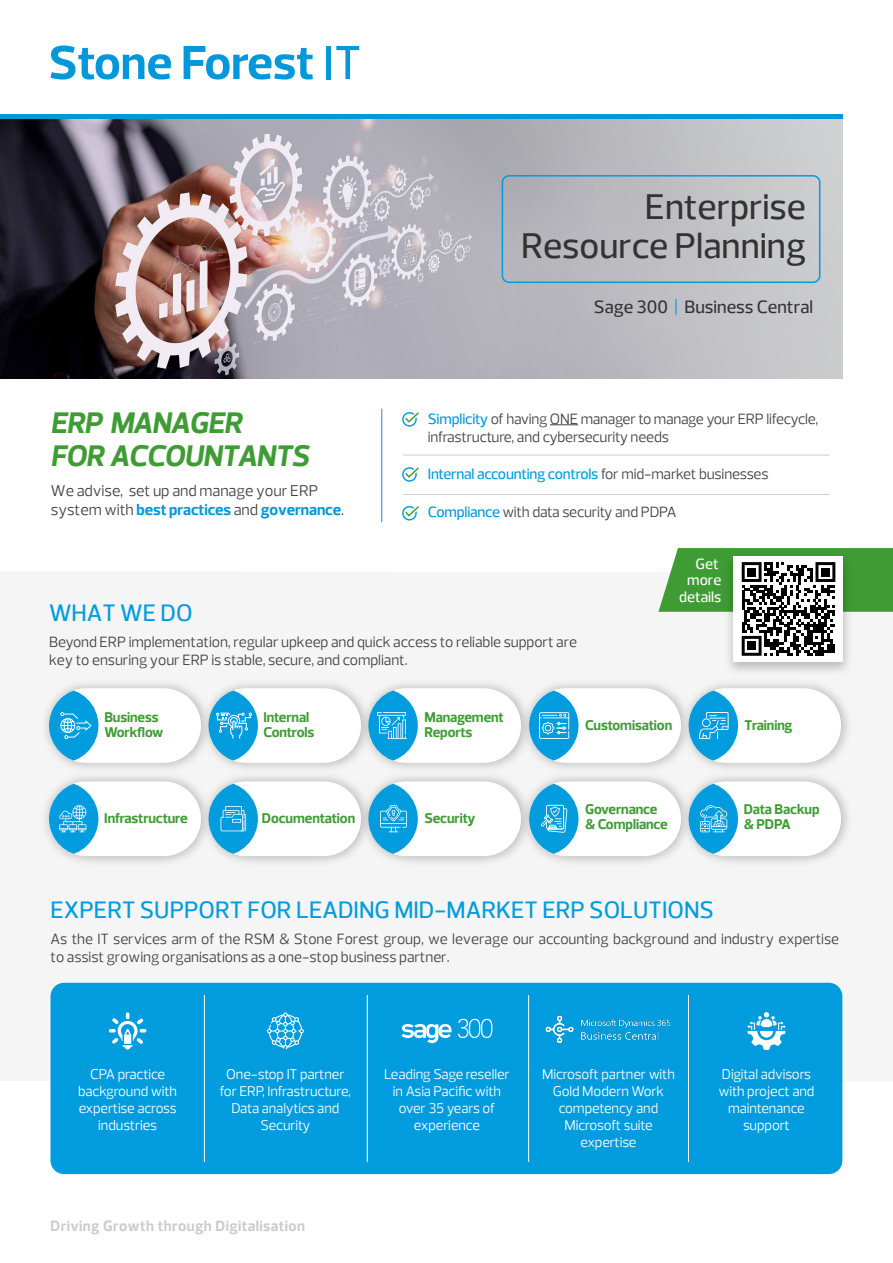
<style>
.page{position:relative;width:893px;height:1263px;background:#fff}
.page>*{position:absolute;margin:0;border:0;box-sizing:border-box;transform-origin:0 0}
.t1{font:500 36px/39px "Prelo";color:#333;text-align:right}
.t2{font:italic 700 30px/33px "Prelo";letter-spacing:-.025em;color:#3f9c35}
.t3{font:500 24px "Prelo";color:#009cde}
.t4{font:500 18px "Prelo";color:#333}
.t5{font:15.75px/19.5px "Prelo";letter-spacing:-.005em;color:#404040}
.t6{font:15px/18px "Prelo";letter-spacing:-.005em;color:#404040}
.t7{font:500 15px "Prelo";letter-spacing:-.02em;color:#009cde}
.t8{font:700 15px "Prelo";letter-spacing:.03em;color:#cbccce}
.t9{font:500 15px/16.5px "Prelo";color:#fff;text-align:right}
.t10{font:14.25px/17.1px "Prelo";letter-spacing:-.01em;color:#fff;text-align:center}
.t11{font:700 14.25px/15px "Prelo";letter-spacing:-.01em;color:#3f9c35}
.s1{color:#009cde}
.s2{font-weight:500;color:#009cde}
.s3{font-weight:400;color:#404040}
.s4{font-weight:500;color:#0098da}
.s5{font-weight:700;color:#0098da}
.s6{color:#4d4d4f}
</style>
<div class="page">
<svg style="left:402px;top:412px;width:17px;height:15px"></svg>
<svg style="left:402px;top:467px;width:17px;height:15px"></svg>
<svg style="left:402px;top:506px;width:17px;height:14px"></svg>
<hr style="left:403px;top:455px;width:426px;height:1px;background:#ccc">
<hr style="left:403px;top:494px;width:426px;height:1px;background:#ccc">
<svg style="left:550px;top:424px;width:28px;height:1px"></svg>
<hr style="left:381px;top:409px;width:1px;height:113px;background:#009cde">
<img style="left:0;top:119px;width:329px;height:259px">
<svg style="left:331px;top:119px;width:511px;height:259px;background:#bbbac0"></svg>
<hr style="left:0;top:115px;width:842px;height:4px;background:#0098da">
<div style="left:502px;top:175px;width:318px;height:108px;border:2px solid #009cde;border-radius:7px"></div>
<svg style="left:51px;top:45px;width:120px;height:35px"></svg>
<svg style="left:184px;top:46px;width:129px;height:34px"></svg>
<div style="left:326px;top:46px;width:5px;height:33px;background:#0098da"></div>
<svg style="left:336px;top:46px;width:23px;height:33px"></svg>
<div style="left:51px;top:983px;width:791px;height:191px;background:#009cde;border-radius:14px"></div>
<svg style="left:109px;top:1012px;width:37px;height:37px"></svg>
<svg style="left:748px;top:1012px;width:37px;height:38px"></svg>
<svg style="left:267px;top:1012px;width:37px;height:37px"></svg>
<hr style="left:204px;top:995px;width:1px;height:167px;background:#fff">
<hr style="left:367px;top:995px;width:1px;height:167px;background:#fff">
<hr style="left:528px;top:995px;width:1px;height:167px;background:#fff">
<hr style="left:688px;top:995px;width:1px;height:167px;background:#fff">
<svg style="left:401px;top:1024px;width:51px;height:19px"></svg>
<svg style="left:458px;top:1018px;width:34px;height:20px"></svg>
<img style="left:545px;top:1015px;width:126px;height:29px">
<img style="left:698px;top:778px;width:156px;height:90px">
<div style="left:689px;top:781px;width:152px;height:75px;background:#fff;border-radius:37px"></div>
<img style="left:195px;top:673px;width:161px;height:94px">
<div style="left:209px;top:688px;width:152px;height:75px;background:#fff;border-radius:37px"></div>
<img style="left:356px;top:678px;width:160px;height:89px">
<div style="left:369px;top:688px;width:152px;height:75px;background:#fff;border-radius:37px"></div>
<img style="left:516px;top:678px;width:159px;height:89px">
<div style="left:529px;top:688px;width:152px;height:75px;background:#fff;border-radius:37px"></div>
<img style="left:675px;top:679px;width:178px;height:99px">
<div style="left:689px;top:688px;width:152px;height:75px;background:#fff;border-radius:37px"></div>
<div style="left:49px;top:781px;width:152px;height:75px;background:#fff;border-radius:37px"></div>
<img style="left:195px;top:767px;width:161px;height:101px">
<div style="left:209px;top:781px;width:152px;height:75px;background:#fff;border-radius:37px"></div>
<img style="left:356px;top:767px;width:160px;height:101px">
<div style="left:369px;top:781px;width:152px;height:75px;background:#fff;border-radius:37px"></div>
<img style="left:516px;top:767px;width:182px;height:101px">
<div style="left:529px;top:781px;width:152px;height:75px;background:#fff;border-radius:37px"></div>
<svg style="left:49px;top:688px;width:49px;height:75px"></svg>
<svg style="left:49px;top:781px;width:49px;height:75px"></svg>
<svg style="left:209px;top:781px;width:49px;height:75px"></svg>
<svg style="left:209px;top:688px;width:49px;height:75px"></svg>
<svg style="left:529px;top:781px;width:49px;height:75px"></svg>
<svg style="left:689px;top:688px;width:49px;height:75px"></svg>
<svg style="left:529px;top:688px;width:49px;height:75px"></svg>
<svg style="left:689px;top:781px;width:49px;height:75px"></svg>
<svg style="left:368px;top:781px;width:50px;height:75px"></svg>
<svg style="left:368px;top:688px;width:50px;height:75px"></svg>
<img style="left:719px;top:656px;width:135px;height:25px">
<div style="left:733px;top:556px;width:109px;height:105px;background:#fff"></div>
<svg style="left:658px;top:548px;width:235px;height:108px"></svg>
<div style="left:747px;top:568px;width:9px;height:8px;background:#000"></div>
<div style="left:821px;top:568px;width:9px;height:8px;background:#000"></div>
<div style="left:747px;top:641px;width:9px;height:9px;background:#000"></div>
<h1 class="t1" style="left:521px;top:187px;width:286px">Enterprise<br>Resource Planning</h1>
<p class="t4" style="left:594px;top:297px;width:221px">Sage 300 <span class="s1">|</span> Business Central</p>
<h2 class="t2" style="left:50px;top:406px;width:260px">ERP MANAGER<br>FOR ACCOUNTANTS</h2>
<p class="t6" style="left:428px;top:409px;width:392px"><span class="s2">Simplicity</span> of having ONE manager to manage your ERP lifecycle, infrastructure, and cybersecurity needs</p>
<p class="t7" style="left:428px;top:466px;width:342px">Internal accounting controls <span class="s3">for mid-market businesses</span></p>
<p class="t6" style="left:428px;top:502px;width:250px"><span class="s4">Compliance</span> with data security and PDPA</p>
<p class="t5" style="left:51px;top:481px;width:295px">We advise, set up and manage your ERP system with <span class="s5">best practices</span> and <span class="s5">governance</span><span class="s6">.</span></p>
<h3 class="t3" style="left:49px;top:599px;width:145px">WHAT WE DO</h3>
<p class="t6" style="left:49px;top:633px;width:530px">Beyond ERP implementation, regular upkeep and quick access to reliable support are key to ensuring your ERP is stable, secure, and compliant.</p>
<p class="t9" style="left:679px;top:555px;width:44px">Get more details</p>
<p class="t11" style="left:104px;top:710px;width:61px">Business<br>Workflow</p>
<p class="t11" style="left:263px;top:710px;width:53px">Internal<br>Controls</p>
<p class="t11" style="left:424px;top:710px;width:81px">Management<br>Reports</p>
<p class="t11" style="left:585px;top:717px;width:89px">Customisation</p>
<p class="t11" style="left:744px;top:717px;width:50px">Training</p>
<p class="t11" style="left:104px;top:811px;width:85px">Infrastructure</p>
<p class="t11" style="left:262px;top:811px;width:95px">Documentation</p>
<p class="t11" style="left:424px;top:811px;width:52px">Security</p>
<p class="t11" style="left:585px;top:802px;width:84px">Governance &amp; Compliance</p>
<h3 class="t3" style="left:51px;top:897px;width:665px">EXPERT SUPPORT FOR LEADING MID-MARKET ERP SOLUTIONS</h3>
<p class="t11" style="left:744px;top:802px;width:77px">Data Backup &amp; PDPA</p>
<p class="t6" style="left:51px;top:930px;width:790px">As the IT services arm of the RSM &amp; Stone Forest group, we leverage our accounting background and industry expertise to assist growing organisations as a one-stop business partner.</p>
<p class="t10" style="left:78px;top:1065px;width:100px">CPA practice background with expertise across industries</p>
<p class="t10" style="left:220px;top:1065px;width:133px">One-stop IT partner for ERP, Infrastructure,<br>Data analytics and<br>Security</p>
<p class="t8" style="left:51px;top:1217px;width:256px">Driving Growth through Digitalisation</p>
<p class="t10" style="left:384px;top:1065px;width:127px">Leading Sage reseller in Asia Pacific with over 35 years of experience</p>
<p class="t10" style="left:718px;top:1065px;width:97px">Digital advisors with project and maintenance support</p>
<p class="t10" style="left:542px;top:1065px;width:134px">Microsoft partner with<br>Gold Modern Work competency and<br>Microsoft suite expertise</p>
</div>
